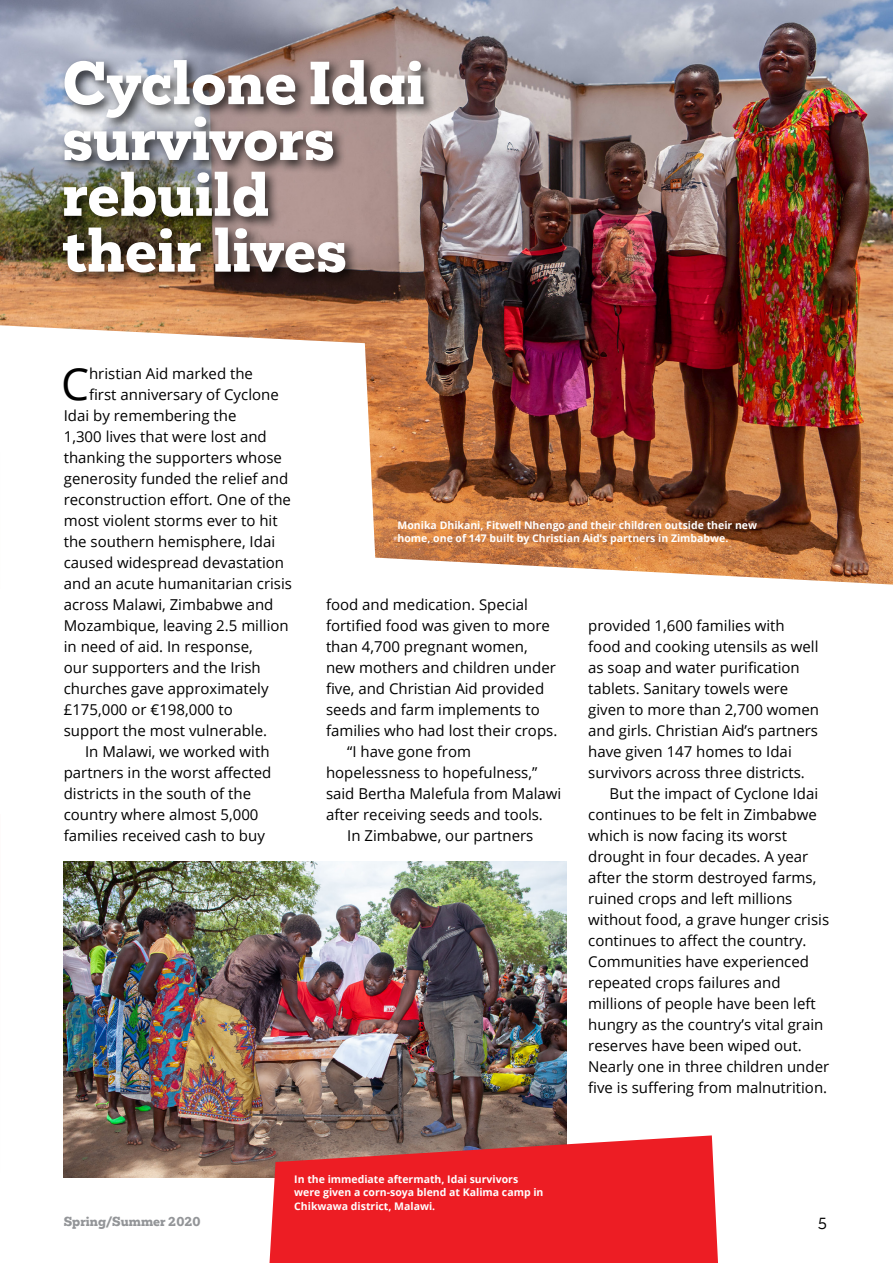
<style>
.page{position:relative;width:893px;height:1263px;background:#fff}
.page>*{position:absolute;margin:0;border:0;box-sizing:border-box;transform-origin:0 0}
.Headline{font:800 55.8px/55.8px "Mokoko";color:#fff}
.First_Para{font:44.4px "Open Sans";color:#000}
.First_Para-2{font:15px/21px "Open Sans";color:#000}
.t1{font:15px "Mokoko";color:#000}
.t2{font:800 12px "Mokoko";color:#939598}
.Photo_Caption{font:700 10.5px/13.5px "Open Sans";color:#fff}
</style>
<div class="page">
<img style="left:0;top:0;width:893px;height:325px">
<img style="left:64px;top:861px;width:503px;height:317px">
<div style="left:58px;top:56px;width:379px;height:230px;background:#000;opacity:.75"></div>
<img style="left:0;top:325px;width:893px;height:260px">
<svg style="left:269px;top:1135px;width:449px;height:128px;background:#e32a2f"></svg>
<p class="Headline" style="left:62px;top:56px;width:364px">Cyclone Idai survivors rebuild</p>
<p class="Headline" style="left:62px;top:224px;width:286px">their lives</p>
<p class="First_Para" style="left:61px;top:354px;width:30px">C</p>
<p class="First_Para-2" style="left:89px;top:363px;width:165px">hristian Aid marked the</p>
<p class="First_Para-2" style="left:89px;top:384px;width:191px">first anniversary of Cyclone</p>
<p class="First_Para-2" style="left:64px;top:405px;width:174px">Idai by remembering the</p>
<p class="First_Para-2" style="left:64px;top:426px;width:204px">1,300 lives that were lost and</p>
<p class="First_Para-2" style="left:64px;top:447px;width:220px">thanking the supporters whose</p>
<p class="First_Para-2" style="left:64px;top:468px;width:226px">generosity funded the relief and</p>
<p class="First_Para-2" style="left:64px;top:489px;width:229px">reconstruction effort. One of the</p>
<p class="First_Para-2" style="left:64px;top:510px;width:215px">most violent storms ever to hit</p>
<p class="First_Para-2" style="left:64px;top:531px;width:213px">the southern hemisphere, Idai</p>
<p class="First_Para-2" style="left:64px;top:552px;width:222px">caused widespread devastation</p>
<p class="First_Para-2" style="left:64px;top:573px;width:230px">and an acute humanitarian crisis</p>
<p class="First_Para-2" style="left:64px;top:594px;width:211px">across Malawi, Zimbabwe and</p>
<p class="First_Para-2" style="left:64px;top:615px;width:226px">Mozambique, leaving 2.5 million</p>
<p class="First_Para-2" style="left:64px;top:636px;width:190px">in need of aid. In response,</p>
<p class="First_Para-2" style="left:64px;top:657px;width:199px">our supporters and the Irish</p>
<p class="First_Para-2" style="left:64px;top:678px;width:206px">churches gave approximately</p>
<p class="First_Para-2" style="left:64px;top:699px;width:170px">£175,000 or €198,000 to</p>
<p class="First_Para-2" style="left:64px;top:720px;width:205px">support the most vulnerable.</p>
<p class="First_Para-2" style="left:64px;top:741px;width:209px;text-indent:21px">In Malawi, we worked with partners in the worst affected districts in the south of the country where almost 5,000 families received cash to buy</p>
<p class="Photo_Caption" style="left:398px;top:518px;width:361px">Monika Dhikani, Fitwell Nhengo and their children outside their new home, one of 147 built by Christian Aid’s partners in Zimbabwe.</p>
<p class="First_Para-2" style="left:326px;top:594px;width:233px">food and medication. Special fortified food was given to more than 4,700 pregnant women, new mothers and children under five, and Christian Aid provided seeds and farm implements to families who had lost their crops.</p>
<p class="First_Para-2" style="left:326px;top:741px;width:237px;text-indent:21px">“I have gone from hopelessness to hopefulness,” said Bertha Malefula from Malawi after receiving seeds and tools.</p>
<p class="First_Para-2" style="left:347px;top:825px;width:188px">In Zimbabwe, our partners</p>
<p class="First_Para-2" style="left:588px;top:615px;width:232px">provided 1,600 families with food and cooking utensils as well as soap and water purification tablets. Sanitary towels were given to more than 2,700 women and girls. Christian Aid’s partners have given 147 homes to Idai survivors across three districts.</p>
<p class="First_Para-2" style="left:588px;top:783px;width:242px;text-indent:21px">But the impact of Cyclone Idai continues to be felt in Zimbabwe which is now facing its worst drought in four decades. A year after the storm destroyed farms, ruined crops and left millions without food, a grave hunger crisis continues to affect the country.<br>Communities have experienced repeated crops failures and millions of people have been left hungry as the country’s vital grain reserves have been wiped out.<br>Nearly one in three children under five is suffering from malnutrition.</p>
<p class="Photo_Caption" style="left:294px;top:1172px;width:251px">In the immediate aftermath, Idai survivors were given a corn-soya blend at Kalima camp in<br>Chikwawa district, Malawi.</p>
<p class="t2" style="left:64px;top:1213px;width:138px">Spring/Summer 2020</p>
<p class="t1" style="left:818px;top:1213px;width:11px">5</p>
</div>
